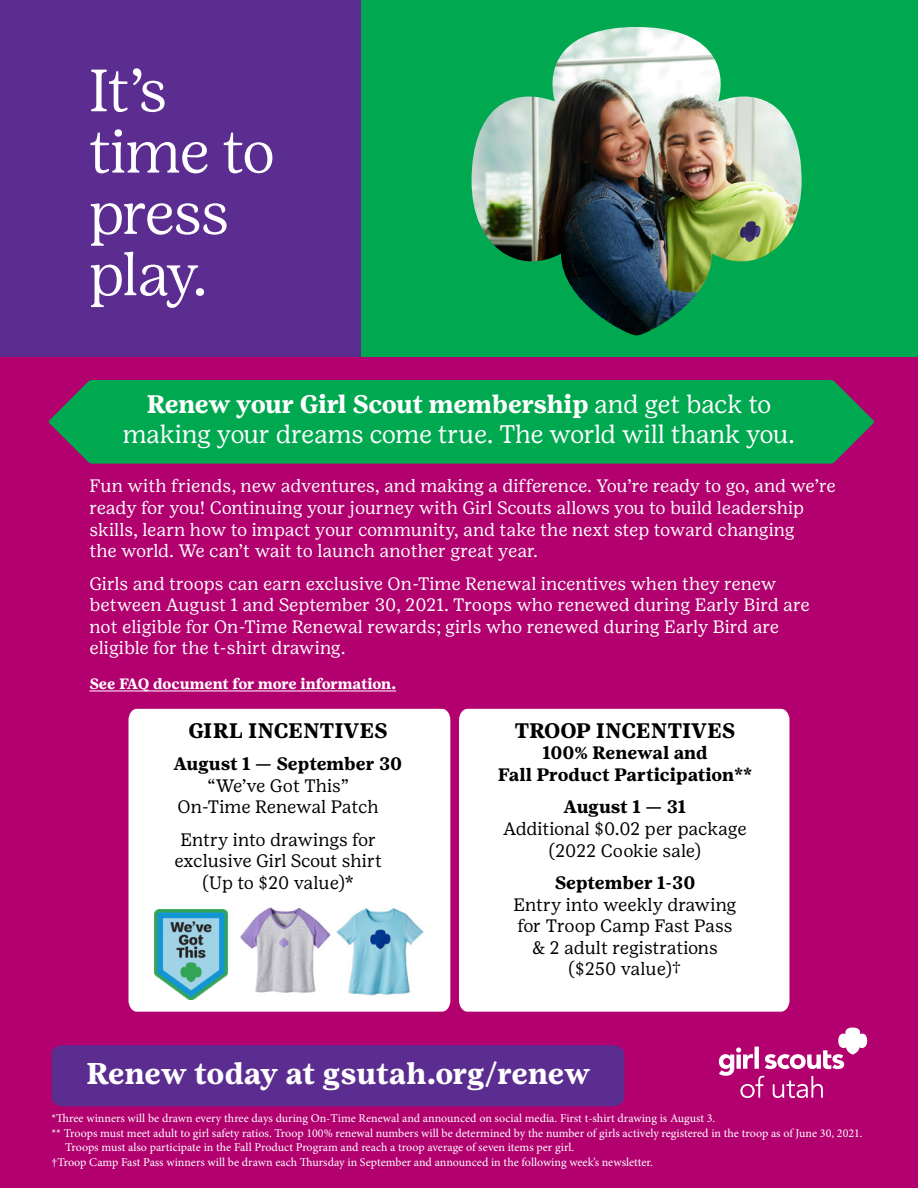
<style>
.page{position:relative;width:918px;height:1188px;background:#fff}
.page>*{position:absolute;margin:0;border:0;box-sizing:border-box;transform-origin:0 0}
.t1{font:300 59.55px/61.3px "Girl Scout Display";letter-spacing:-.01em;color:#fff}
.t2{font:700 30px "Girl Scout Text";letter-spacing:-.01em;color:#fff}
.t3{font:25.35px/30.5px "Girl Scout Text";letter-spacing:-.01em;color:#fff;text-align:center}
.t4{font:700 21px "Girl Scout Text";color:#000}
.t5{font:18px/21.6px "Girl Scout Text";letter-spacing:-.005em;color:#fff}
.t6{font:18px/21.6px "Girl Scout Text";letter-spacing:-.005em;color:#000;text-align:center}
.t7{font:700 18px/21.6px "Girl Scout Text";color:#000;text-align:center}
.t8{font:700 15px "Girl Scout Text";letter-spacing:-.015em;color:#fff}
.t9{font:12px "Minion Pro";color:#fff}
.s1{font-weight:700}
</style>
<div class="page">
<div style="left:0;top:0;width:918px;height:398px;background:#5c2d91"></div>
<div style="left:362px;top:0;width:556px;height:392px;background:#00a850"></div>
<div style="left:0;top:358px;width:918px;height:830px;background:#b2006f"></div>
<div style="left:51px;top:1045px;width:573px;height:61px;background:#5c2d91"></div>
<div style="left:459px;top:709px;width:330px;height:303px;background:#fff"></div>
<div style="left:129px;top:709px;width:321px;height:303px;background:#fff"></div>
<img style="left:472px;top:27px;width:330px;height:309px">
<div style="left:49px;top:380px;width:825px;height:84px;background:#00a850"></div>
<hr style="left:89px;top:691px;width:307px;height:1px;background:#fff">
<svg style="left:719px;top:1028px;width:148px;height:70px"></svg>
<img style="left:154px;top:909px;width:74px;height:90px">
<img style="left:238px;top:904px;width:92px;height:95px">
<img style="left:330px;top:901px;width:94px;height:101px">
<h1 class="t1" style="left:89px;top:60px;width:187px">It’s time to press play.</h1>
<h3 class="t3" style="left:123px;top:389px;width:674px"><span class="s1">Renew your Girl Scout membership</span> and get back to making your dreams come true. The world will thank you.</h3>
<p class="t5" style="left:89px;top:475px;width:748px">Fun with friends, new adventures, and making a difference. You’re ready to go, and we’re ready for you! Continuing your journey with Girl Scouts allows you to build leadership skills, learn how to impact your community, and take the next step toward changing<br>the world. We can’t wait to launch another great year.</p>
<p class="t5" style="left:89px;top:573px;width:722px">Girls and troops can earn exclusive On-Time Renewal incentives when they renew between August 1 and September 30, 2021. Troops who renewed during Early Bird are not eligible for On-Time Renewal rewards; girls who renewed during Early Bird are eligible for the t-shirt drawing.</p>
<p class="t8" style="left:89px;top:675px;width:308px">See FAQ document for more information.</p>
<p class="t4" style="left:188px;top:718px;width:201px">GIRL INCENTIVES</p>
<p class="t7" style="left:174px;top:753px;width:230px">August 1 — September 30</p>
<p class="t6" style="left:178px;top:775px;width:203px">“We’ve Got This”<br>On-Time Renewal Patch</p>
<p class="t6" style="left:174px;top:829px;width:209px">Entry into drawings for exclusive Girl Scout shirt (Up to $20 value)*</p>
<p class="t4" style="left:515px;top:718px;width:222px">TROOP INCENTIVES</p>
<p class="t7" style="left:498px;top:742px;width:256px">100% Renewal and<br>Fall Product Participation**</p>
<p class="t7" style="left:564px;top:796px;width:124px">August 1 — 31</p>
<p class="t6" style="left:503px;top:818px;width:245px">Additional $0.02 per package (2022 Cookie sale)</p>
<p class="t7" style="left:555px;top:872px;width:142px">September 1-30</p>
<p class="t6" style="left:514px;top:894px;width:225px">Entry into weekly drawing for Troop Camp Fast Pass &amp; 2 adult registrations ($250 value)†</p>
<h2 class="t2" style="left:86px;top:1056px;width:506px">Renew today at gsutah.org/renew</h2>
<p class="t9" style="left:51px;top:1110px;width:665px">*Three winners will be drawn every three days during On-Time Renewal and announced on social media. First t-shirt drawing is August 3.</p>
<p class="t9" style="left:51px;top:1125px;width:813px">** Troops must meet adult to girl safety ratios. Troop 100% renewal numbers will be determined by the number of girls actively registered in the troop as of June 30, 2021.</p>
<p class="t9" style="left:65px;top:1139px;width:511px">Troops must also participate in the Fall Product Program and reach a troop average of seven items per girl.</p>
<p class="t9" style="left:51px;top:1154px;width:603px">†Troop Camp Fast Pass winners will be drawn each Thursday in September and announced in the following week’s newsletter.</p>
</div>
